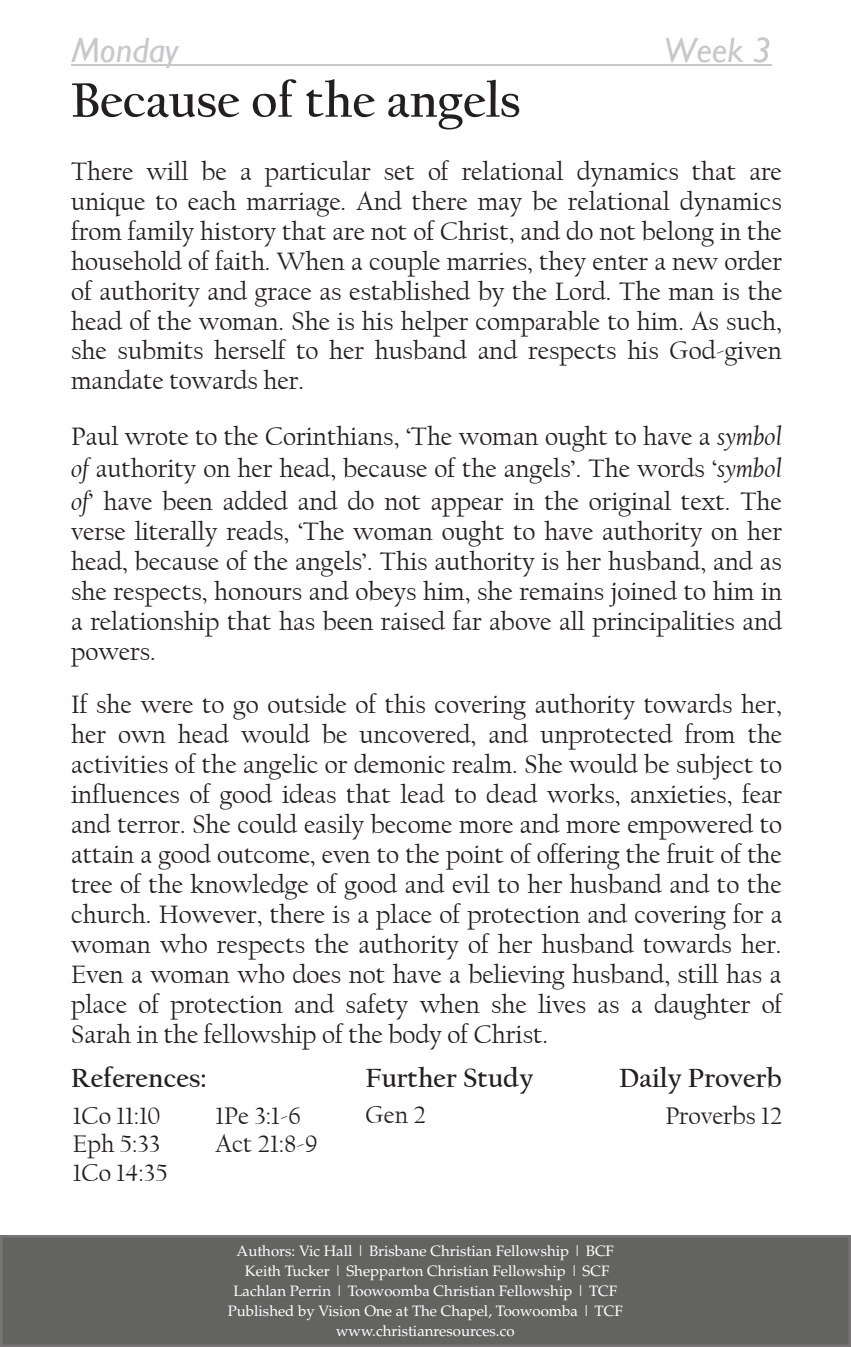
<style>
.page{position:relative;width:851px;height:1347px;background:#fff}
.page>*{position:absolute;margin:0;border:0;box-sizing:border-box;transform-origin:0 0}
.t1{font:700 50.25px "Californian FB";color:#231f20}
.t2{font:italic 35.25px "Gill Sans";color:#c7c8ca}
.t3{font:700 27.5px "Californian FB";color:#231f20}
.t4{font:26.5px/30px "Californian FB";color:#231f20;text-align:justify}
.t5{font:25.25px "Californian FB";color:#231f20}
.t6{font:15px/20px "Palatino";color:#fff;text-align:center}
.s1{font-style:italic}
</style>
<div class="page">
<div style="left:1px;top:1236px;width:848px;height:109px;background:#636462"></div>
<svg style="left:0;top:1235px;width:1px;height:111px"></svg>
<hr style="left:71px;top:64px;width:700px;height:2px;background:#c7c8ca">
<h2 class="t2" style="left:71px;top:29px;width:108px">Monday</h2>
<h2 class="t2" style="left:663px;top:29px;width:109px">Week 3</h2>
<h1 class="t1" style="left:71px;top:72px;width:450px">Because of the angels</h1>
<p class="t4" style="left:71px;top:156px;width:712px">There will be a particular set of relational dynamics that are unique to each marriage. And there may be relational dynamics from family history that are not of Christ, and do not belong in the household of faith. When a couple marries, they enter a new order of authority and grace as established by the Lord. The man is the head of the woman. She is his helper comparable to him. As such, she submits herself to her husband and respects his God-given mandate towards her.</p>
<p class="t4" style="left:71px;top:420px;width:712px;line-height:32.5px">Paul wrote to the Corinthians, ‘The woman ought to have a <span class="s1">symbol of</span> authority on her head, because of the angels’. The words ‘<span class="s1">symbol of</span>’ have been added and do not appear in the original text. The</p>
<p class="t4" style="left:71px;top:517px;width:712px">verse literally reads, ‘The woman ought to have authority on her head, because of the angels’. This authority is her husband, and as she respects, honours and obeys him, she remains joined to him in a relationship that has been raised far above all principalities and powers.</p>
<p class="t4" style="left:71px;top:689px;width:712px">If she were to go outside of this covering authority towards her, her own head would be uncovered, and unprotected from the activities of the angelic or demonic realm. She would be subject to influences of good ideas that lead to dead works, anxieties, fear and terror. She could easily become more and more empowered to attain a good outcome, even to the point of offering the fruit of the tree of the knowledge of good and evil to her husband and to the church. However, there is a place of protection and covering for a woman who respects the authority of her husband towards her.<br>Even a woman who does not have a believing husband, still has a place of protection and safety when she lives as a daughter of Sarah in the fellowship of the body of Christ.</p>
<p class="t3" style="left:365px;top:1062px;width:169px">Further Study</p>
<p class="t3" style="left:71px;top:1062px;width:137px">References:</p>
<p class="t3" style="left:619px;top:1062px;width:164px">Daily Proverb</p>
<p class="t5" style="left:73px;top:1101px;width:89px">1Co 11:10</p>
<p class="t5" style="left:215px;top:1101px;width:87px">1Pe 3:1-6</p>
<p class="t5" style="left:365px;top:1100px;width:62px">Gen 2</p>
<p class="t5" style="left:73px;top:1130px;width:89px">Eph 5:33</p>
<p class="t5" style="left:216px;top:1130px;width:103px">Act 21:8-9</p>
<p class="t5" style="left:73px;top:1158px;width:96px">1Co 14:35</p>
<p class="t5" style="left:665px;top:1101px;width:118px">Proverbs 12</p>
<p class="t6" style="left:228px;top:1241px;width:396px">Authors: Vic Hall | Brisbane Christian Fellowship | BCF Keith Tucker | Shepparton Christian Fellowship | SCF Lachlan Perrin | Toowoomba Christian Fellowship | TCF Published by Vision One at The Chapel, Toowoomba | TCF www.christianresources.co</p>
</div>
